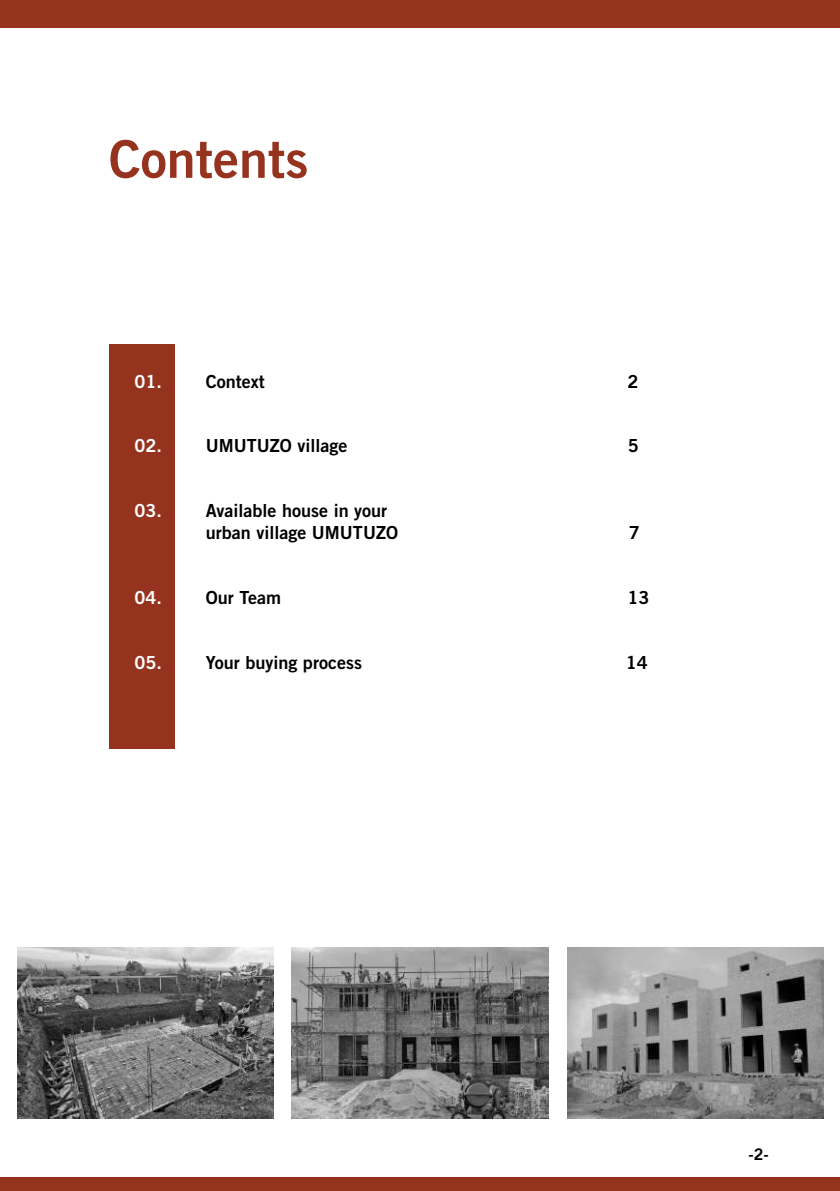
<style>
.page{position:relative;width:840px;height:1191px;background:#fff}
.page>*{position:absolute;margin:0;border:0;box-sizing:border-box;transform-origin:0 0}
.t1{font:52px "Trade Gothic LT Std Bd 2";color:#96331f}
.t2{font:18px/21.6px "Trade Gothic LT Std Bd 2";color:#000}
.t3{font:18px "Trade Gothic LT Std Bd 2";color:#fff}
.t4{font:16px "Trade Gothic LT Std Bd 2";color:#000}
</style>
<div class="page">
<img style="left:567px;top:947px;width:255px;height:171px">
<img style="left:17px;top:947px;width:256px;height:171px">
<div style="left:109px;top:344px;width:66px;height:404px;background:#96331f"></div>
<div style="left:0;top:1177px;width:839px;height:14px;background:#96331f"></div>
<div style="left:0;top:0;width:839px;height:27px;background:#96331f"></div>
<img style="left:291px;top:947px;width:257px;height:171px">
<h1 class="t1" style="left:109px;top:127px;width:201px">Contents</h1>
<p class="t3" style="left:134px;top:370px;width:29px">01.</p>
<p class="t2" style="left:206px;top:370px;width:60px">Context</p>
<p class="t2" style="left:627px;top:370px;width:12px">2</p>
<p class="t3" style="left:134px;top:435px;width:29px">02.</p>
<p class="t2" style="left:206px;top:435px;width:143px">UMUTUZO village</p>
<p class="t2" style="left:627px;top:435px;width:12px">5</p>
<p class="t3" style="left:134px;top:500px;width:29px">03.</p>
<p class="t2" style="left:206px;top:500px;width:194px">Available house in your urban village UMUTUZO</p>
<p class="t2" style="left:628px;top:521px;width:12px">7</p>
<p class="t3" style="left:134px;top:586px;width:29px">04.</p>
<p class="t2" style="left:206px;top:586px;width:77px">Our Team</p>
<p class="t2" style="left:627px;top:586px;width:23px">13</p>
<p class="t3" style="left:134px;top:651px;width:29px">05.</p>
<p class="t2" style="left:206px;top:651px;width:158px">Your buying process</p>
<p class="t2" style="left:625px;top:651px;width:23px">14</p>
<p class="t4" style="left:748px;top:1144px;width:22px">-2-</p>
</div>
